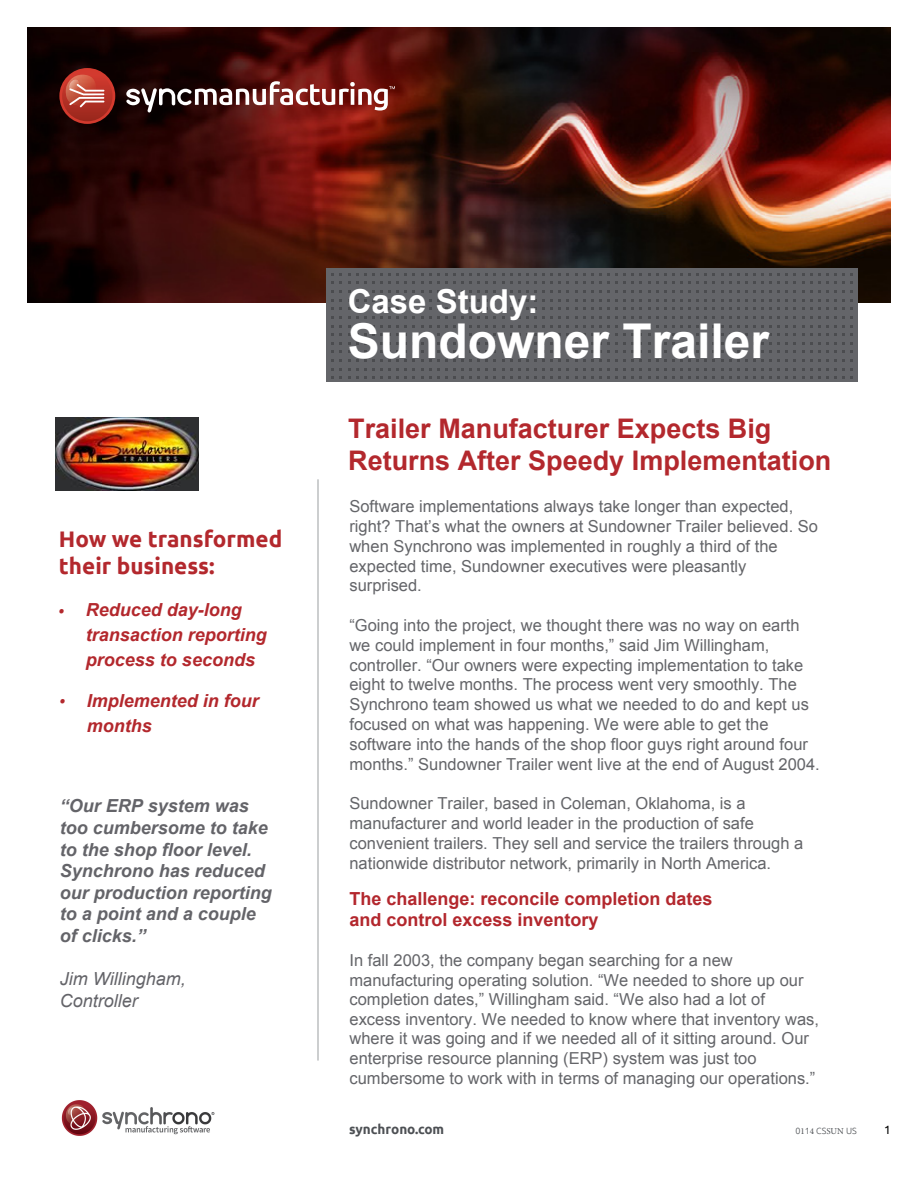
<style>
.page{position:relative;width:918px;height:1188px;background:#fff}
.page>*{position:absolute;margin:0;border:0;box-sizing:border-box;transform-origin:0 0}
.t1{font:700 48px "Arial";color:#fff}
.t2{font:700 33px "Arial";color:#fff}
.t3{font:700 27px/32.4px "Arial";color:#b3282d}
.t4{font:700 22.5px/27px "Ubuntu";color:#b3282d}
.t5{font:italic 700 18px/21.6px "Arial";color:#646469}
.t6{font:italic 700 18px/24.5px "Arial";color:#b3282d}
.t7{font:700 18px/21.5px "Arial";color:#b3272d}
.t8{font:italic 18px/21.6px "Arial";color:#646469}
.t9{font:16.5px/19.8px "Arial";color:#646569}
.t10{font:700 13.5px "Ubuntu";color:#4d5054}
.t11{font:12px "Ubuntu";color:#000}
.t12{font:300 9px "Ubuntu";color:#4d5054}
.s1{font-family:"Source Sans Pro";font-weight:600}
.s2{font-family:"Minion Pro";font-weight:400}
</style>
<div class="page">
<img style="left:27px;top:27px;width:864px;height:275px">
<svg style="left:126px;top:81px;width:246px;height:31px"></svg>
<svg style="left:59px;top:68px;width:56px;height:56px"></svg>
<img style="left:62px;top:71px;width:51px;height:50px">
<img style="left:66px;top:75px;width:30px;height:30px">
<svg style="left:68px;top:79px;width:36px;height:28px"></svg>
<svg style="left:374px;top:86px;width:21px;height:25px"></svg>
<div style="left:326px;top:268px;width:531px;height:113px;background:#646569"></div>
<svg style="left:518px;top:377px;width:35px;height:2px"></svg>
<svg style="left:518px;top:368px;width:35px;height:3px"></svg>
<svg style="left:518px;top:359px;width:35px;height:3px"></svg>
<svg style="left:518px;top:351px;width:35px;height:2px"></svg>
<svg style="left:518px;top:342px;width:35px;height:3px"></svg>
<svg style="left:518px;top:333px;width:35px;height:3px"></svg>
<svg style="left:518px;top:325px;width:35px;height:2px"></svg>
<svg style="left:518px;top:316px;width:35px;height:3px"></svg>
<svg style="left:518px;top:307px;width:35px;height:3px"></svg>
<svg style="left:518px;top:299px;width:35px;height:2px"></svg>
<svg style="left:518px;top:290px;width:35px;height:3px"></svg>
<svg style="left:518px;top:281px;width:35px;height:3px"></svg>
<svg style="left:518px;top:273px;width:35px;height:2px"></svg>
<svg style="left:591px;top:377px;width:35px;height:2px"></svg>
<svg style="left:591px;top:368px;width:35px;height:3px"></svg>
<svg style="left:591px;top:359px;width:35px;height:3px"></svg>
<svg style="left:591px;top:351px;width:35px;height:2px"></svg>
<svg style="left:591px;top:342px;width:35px;height:3px"></svg>
<svg style="left:591px;top:333px;width:35px;height:3px"></svg>
<svg style="left:591px;top:325px;width:35px;height:2px"></svg>
<svg style="left:591px;top:316px;width:35px;height:3px"></svg>
<svg style="left:591px;top:307px;width:35px;height:3px"></svg>
<svg style="left:591px;top:299px;width:35px;height:2px"></svg>
<svg style="left:591px;top:290px;width:35px;height:3px"></svg>
<svg style="left:591px;top:281px;width:35px;height:3px"></svg>
<svg style="left:591px;top:273px;width:35px;height:2px"></svg>
<svg style="left:364px;top:377px;width:35px;height:2px"></svg>
<svg style="left:364px;top:368px;width:35px;height:3px"></svg>
<svg style="left:364px;top:359px;width:35px;height:3px"></svg>
<svg style="left:364px;top:351px;width:35px;height:2px"></svg>
<svg style="left:364px;top:342px;width:35px;height:3px"></svg>
<svg style="left:364px;top:333px;width:35px;height:3px"></svg>
<svg style="left:364px;top:325px;width:35px;height:2px"></svg>
<svg style="left:364px;top:316px;width:35px;height:3px"></svg>
<svg style="left:364px;top:307px;width:35px;height:3px"></svg>
<svg style="left:364px;top:299px;width:35px;height:2px"></svg>
<svg style="left:364px;top:290px;width:35px;height:3px"></svg>
<svg style="left:364px;top:281px;width:35px;height:3px"></svg>
<svg style="left:364px;top:273px;width:35px;height:2px"></svg>
<svg style="left:437px;top:377px;width:35px;height:2px"></svg>
<svg style="left:437px;top:368px;width:35px;height:3px"></svg>
<svg style="left:437px;top:359px;width:35px;height:3px"></svg>
<svg style="left:437px;top:351px;width:35px;height:2px"></svg>
<svg style="left:437px;top:342px;width:35px;height:3px"></svg>
<svg style="left:437px;top:333px;width:35px;height:3px"></svg>
<svg style="left:437px;top:325px;width:35px;height:2px"></svg>
<svg style="left:437px;top:316px;width:35px;height:3px"></svg>
<svg style="left:437px;top:307px;width:35px;height:3px"></svg>
<svg style="left:437px;top:299px;width:35px;height:2px"></svg>
<svg style="left:437px;top:290px;width:35px;height:3px"></svg>
<svg style="left:437px;top:281px;width:35px;height:3px"></svg>
<svg style="left:437px;top:273px;width:35px;height:2px"></svg>
<svg style="left:664px;top:377px;width:35px;height:2px"></svg>
<svg style="left:664px;top:368px;width:35px;height:3px"></svg>
<svg style="left:664px;top:359px;width:35px;height:3px"></svg>
<svg style="left:664px;top:351px;width:35px;height:2px"></svg>
<svg style="left:664px;top:342px;width:35px;height:3px"></svg>
<svg style="left:664px;top:333px;width:35px;height:3px"></svg>
<svg style="left:664px;top:325px;width:35px;height:2px"></svg>
<svg style="left:664px;top:316px;width:35px;height:3px"></svg>
<svg style="left:664px;top:307px;width:35px;height:3px"></svg>
<svg style="left:664px;top:299px;width:35px;height:2px"></svg>
<svg style="left:664px;top:290px;width:35px;height:3px"></svg>
<svg style="left:664px;top:281px;width:35px;height:3px"></svg>
<svg style="left:664px;top:273px;width:35px;height:2px"></svg>
<svg style="left:745px;top:377px;width:35px;height:2px"></svg>
<svg style="left:745px;top:368px;width:35px;height:3px"></svg>
<svg style="left:745px;top:359px;width:35px;height:3px"></svg>
<svg style="left:745px;top:351px;width:35px;height:2px"></svg>
<svg style="left:745px;top:342px;width:35px;height:3px"></svg>
<svg style="left:745px;top:333px;width:35px;height:3px"></svg>
<svg style="left:745px;top:325px;width:35px;height:2px"></svg>
<svg style="left:745px;top:316px;width:35px;height:3px"></svg>
<svg style="left:745px;top:307px;width:35px;height:3px"></svg>
<svg style="left:745px;top:299px;width:35px;height:2px"></svg>
<svg style="left:745px;top:290px;width:35px;height:3px"></svg>
<svg style="left:745px;top:281px;width:35px;height:3px"></svg>
<svg style="left:745px;top:273px;width:35px;height:2px"></svg>
<svg style="left:818px;top:377px;width:26px;height:2px"></svg>
<svg style="left:818px;top:368px;width:26px;height:3px"></svg>
<svg style="left:818px;top:359px;width:26px;height:3px"></svg>
<svg style="left:818px;top:351px;width:26px;height:2px"></svg>
<svg style="left:818px;top:342px;width:26px;height:3px"></svg>
<svg style="left:818px;top:333px;width:26px;height:3px"></svg>
<svg style="left:818px;top:325px;width:26px;height:2px"></svg>
<svg style="left:818px;top:316px;width:26px;height:3px"></svg>
<svg style="left:818px;top:307px;width:26px;height:3px"></svg>
<svg style="left:818px;top:299px;width:26px;height:2px"></svg>
<svg style="left:818px;top:290px;width:26px;height:3px"></svg>
<svg style="left:818px;top:281px;width:26px;height:3px"></svg>
<svg style="left:818px;top:273px;width:26px;height:2px"></svg>
<hr style="left:317px;top:479px;width:2px;height:582px;background:#bcbec0">
<img style="left:56px;top:417px;width:142px;height:74px">
<img style="left:61px;top:1100px;width:154px;height:36px">
<h3 class="t4" style="left:59px;top:525px;width:225px">How we transformed their business:</h3>
<p class="t6" style="left:86px;top:599px;width:183px;text-indent:-27px"><span class="s1">•</span> Reduced day-long transaction reporting process to seconds</p>
<p class="t6" style="left:87px;top:689px;width:174px;text-indent:-27px"><span class="s1">•</span> Implemented in four months</p>
<p class="t5" style="left:60px;top:796px;width:214px">“Our ERP system was too cumbersome to take to the shop floor level.<br>Synchrono has reduced our production reporting to a point and a couple of clicks.”</p>
<p class="t8" style="left:60px;top:968px;width:128px">Jim Willingham,<br>Controller</p>
<h2 class="t2" style="left:348px;top:280px;width:192px">Case Study:</h2>
<h1 class="t1" style="left:348px;top:310px;width:423px">Sundowner Trailer</h1>
<h3 class="t3" style="left:348px;top:413px;width:485px">Trailer Manufacturer Expects Big<br>Returns After Speedy Implementation</h3>
<p class="t9" style="left:349px;top:497px;width:470px">Software implementations always take longer than expected, right? That’s what the owners at Sundowner Trailer believed. So when Synchrono was implemented in roughly a third of the expected time, Sundowner executives were pleasantly surprised.</p>
<p class="t9" style="left:349px;top:615px;width:472px">“Going into the project, we thought there was no way on earth we could implement in four months,” said Jim Willingham, controller. “Our owners were expecting implementation to take eight to twelve months. The process went very smoothly. The Synchrono team showed us what we needed to do and kept us focused on what was happening. We were able to get the software into the hands of the shop floor guys right around four months.” Sundowner Trailer went live at the end of August 2004.</p>
<p class="t9" style="left:349px;top:794px;width:455px">Sundowner Trailer, based in Coleman, Oklahoma, is a manufacturer and world leader in the production of safe convenient trailers. They sell and service the trailers through a nationwide distributor network, primarily in North America.</p>
<p class="t7" style="left:350px;top:888px;width:365px">The challenge: reconcile completion dates and control excess inventory</p>
<p class="t9" style="left:350px;top:950px;width:471px">In fall 2003, the company began searching for a new manufacturing operating solution. “We needed to shore up our completion dates,” Willingham said. “We also had a lot of excess inventory. We needed to know where that inventory was, where it was going and if we needed all of it sitting around. Our enterprise resource planning (ERP) system was just too cumbersome to work with in terms of managing our operations.”</p>
<p class="t10" style="left:349px;top:1121px;width:97px">synchrono.com</p>
<p class="t12" style="left:795px;top:1125px;width:63px">0<span class="s2">1</span>1<span class="s2">4</span> CS<span class="s2">SUN</span> US</p>
<p class="t11" style="left:884px;top:1123px;width:8px">1</p>
</div>
